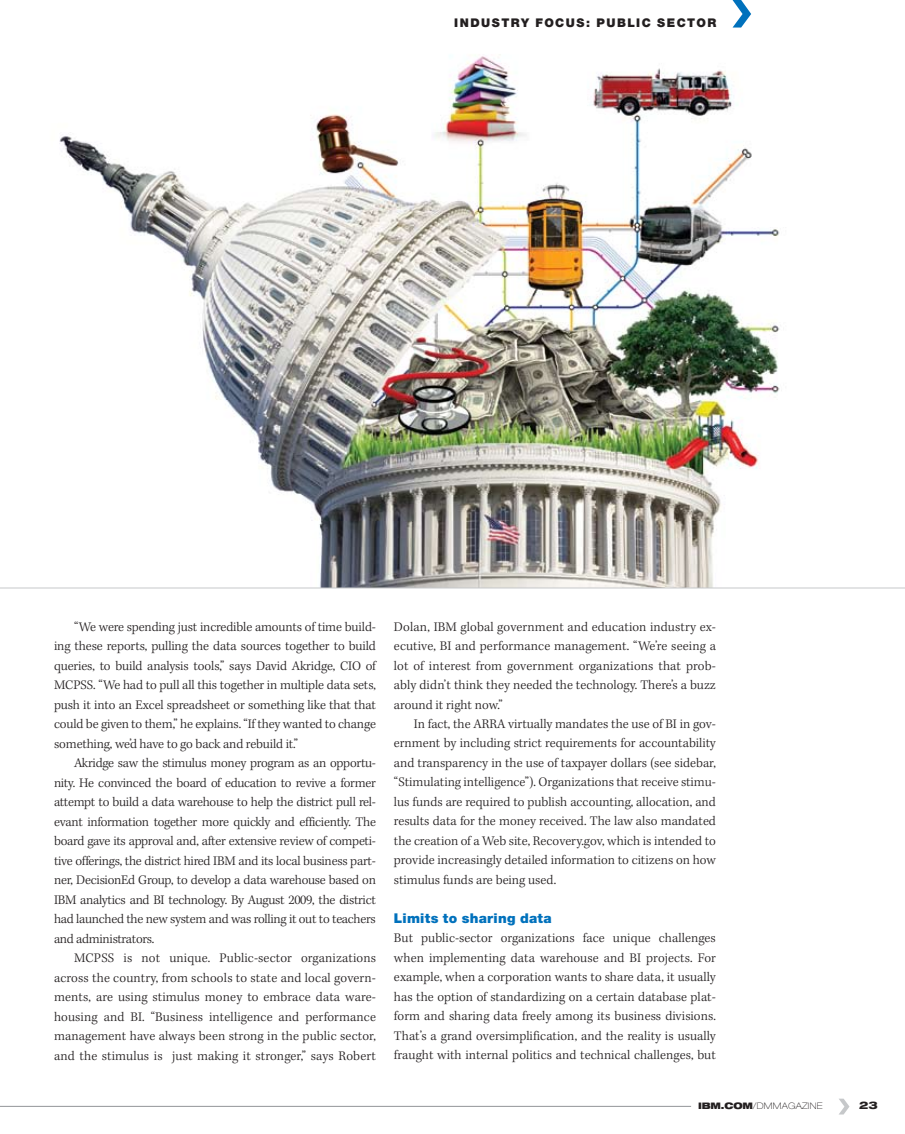
<style>
.page{position:relative;width:905px;height:1134px;background:#fff}
.page>*{position:absolute;margin:0;border:0;box-sizing:border-box;transform-origin:0 0}
.t1{font:300 13.5px/19.5px "Kepler Std";color:#231f20;text-align:justify}
.t2{font:900 13.5px "Helvetica Neue LT Pro";letter-spacing:.02em;color:#0071bc}
.t3{font:900 12px "Helvetica Neue LT Pro";letter-spacing:.12em;color:#231f20}
.t4{font:800 expanded 10.5px "Helvetica Neue LT Pro";color:#231f20}
.t5{font:100 expanded 9px "Helvetica Neue LT Pro";letter-spacing:.025em;color:#231f20}
.s1{font-weight:900}
</style>
<div class="page">
<svg style="left:732px;top:0;width:19px;height:28px"></svg>
<img style="left:59px;top:56px;width:721px;height:531px">
<hr style="left:0;top:1106px;width:691px;height:1px;background:#939598">
<svg style="left:839px;top:1099px;width:10px;height:16px"></svg>
<hr style="left:0;top:588px;width:904px;height:1px;background:#c6c8ca">
<p class="t3" style="left:454px;top:16px;width:264px">INDUSTRY FOCUS: PUBLIC SECTOR</p>
<p class="t1" style="left:54px;top:617px;width:323px;text-indent:20px">“We were spending just incredible amounts of time build&shy;ing these reports, pulling the data sources together to build queries, to build analysis tools,” says David Akridge, CIO of MCPSS. “We had to pull all this together in multiple data sets, push it into an Excel spreadsheet or something like that that could be given to them,” he explains. “If they wanted to change something, we’d have to go back and rebuild it.”</p>
<p class="t1" style="left:54px;top:754px;width:323px;text-indent:20px">Akridge saw the stimulus money program as an opportu&shy;nity. He convinced the board of education to revive a former attempt to build a data warehouse to help the district pull rel&shy;evant information together more quickly and efficiently. The board gave its approval and, after extensive review of competi&shy;tive offerings, the district hired IBM and its local business part&shy;ner, DecisionEd Group, to develop a data warehouse based on IBM analytics and BI technology. By August 2009, the district had launched the new system and was rolling it out to teachers and administrators.</p>
<p class="t1" style="left:54px;top:949px;width:323px;text-indent:20px">MCPSS is not unique. Public-sector organizations across the country, from schools to state and local govern&shy;ments, are using stimulus money to embrace data ware&shy;housing and BI. “Business intelligence and performance management have always been strong in the public sector, and the stimulus is just making it stronger,” says Robert</p>
<p class="t1" style="left:394px;top:617px;width:323px">Dolan, IBM global government and education industry ex&shy;ecutive, BI and performance management. “We’re seeing a lot of interest from government organizations that prob&shy;ably didn’t think they needed the technology. There’s a buzz around it right now.”</p>
<p class="t1" style="left:394px;top:715px;width:323px;text-indent:20px">In fact, the ARRA virtually mandates the use of BI in gov&shy;ernment by including strict requirements for accountability and transparency in the use of taxpayer dollars (see sidebar, “Stimulating intelligence”). Organizations that receive stimu&shy;lus funds are required to publish accounting, allocation, and results data for the money received. The law also mandated the creation of a Web site, Recovery.gov, which is intended to provide increasingly detailed information to citizens on how stimulus funds are being used.</p>
<p class="t2" style="left:394px;top:910px;width:159px">LIMITS TO SHARING DATA</p>
<p class="t1" style="left:394px;top:929px;width:323px">But public-sector organizations face unique challenges when implementing data warehouse and BI projects. For example, when a corporation wants to share data, it usually has the option of standardizing on a certain database plat&shy;form and sharing data freely among its business divisions.<br>That’s a grand oversimplification, and the reality is usually fraught with internal politics and technical challenges, but</p>
<p class="t5" style="left:698px;top:1100px;width:126px"><span class="s1">IBM.COM</span>/DMMAGAZINE</p>
<p class="t4" style="left:859px;top:1099px;width:20px">23</p>
</div>
